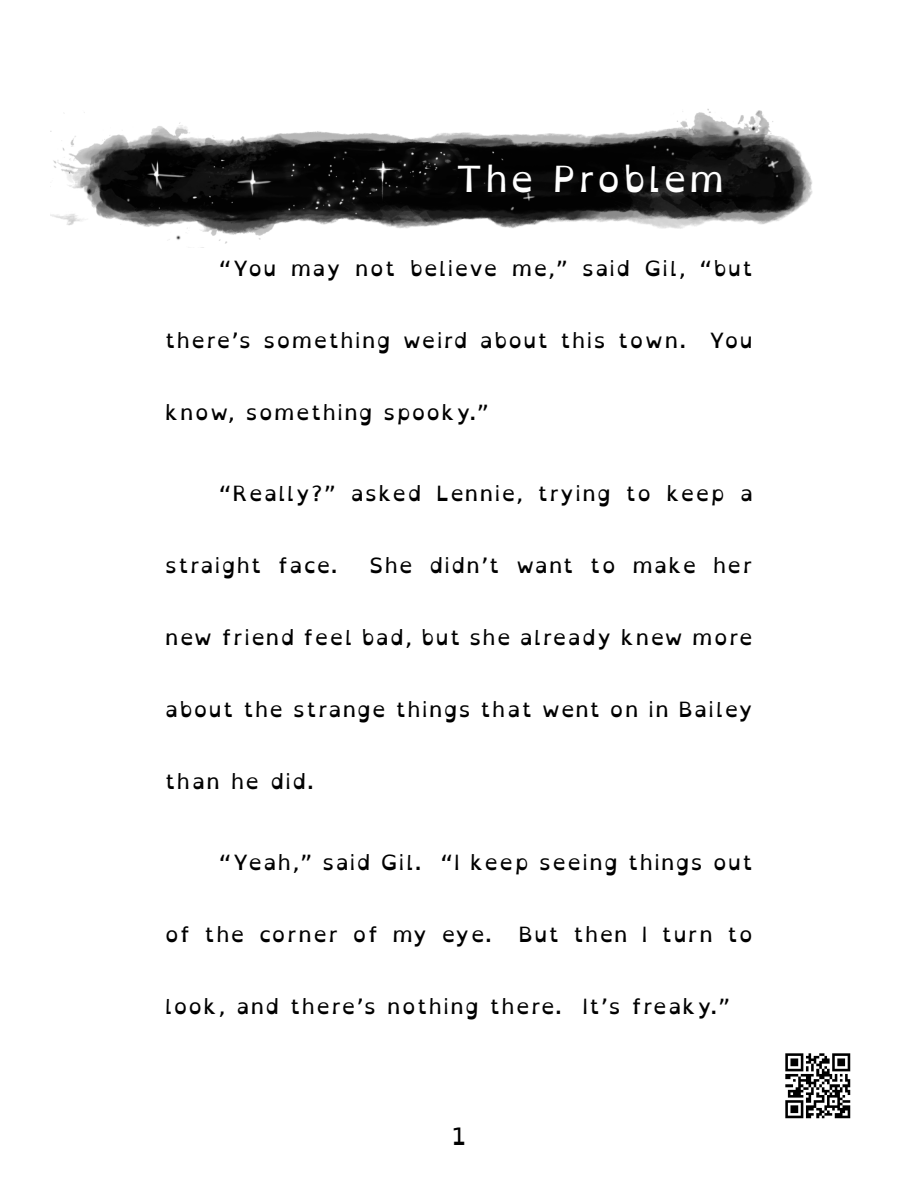
<style>
.page{position:relative;width:918px;height:1188px;background:#fff}
.page>*{position:absolute;margin:0;border:0;box-sizing:border-box;transform-origin:0 0}
.t1{font:36px "Open Dyslexic";letter-spacing:.07em;color:#fff}
.t2{font:24px "Open Dyslexic";color:#000}
.t3{font:21px "Open Dyslexic";letter-spacing:.07em;color:#000}
</style>
<div class="page">
<img style="left:51px;top:109px;width:762px;height:135px">
<img style="left:785px;top:1053px;width:66px;height:66px">
<h1 class="t1" style="left:456px;top:158px;width:270px">The Problem</h1>
<p class="t3" style="left:219px;top:256px;width:535px">“You may not believe me,” said Gil, “but</p>
<p class="t3" style="left:165px;top:328px;width:589px">there’s something weird about this town. You</p>
<p class="t3" style="left:165px;top:400px;width:325px">know, something spooky.”</p>
<p class="t3" style="left:219px;top:481px;width:535px">“Really?” asked Lennie, trying to keep a</p>
<p class="t3" style="left:165px;top:553px;width:174px">straight face.</p>
<p class="t3" style="left:369px;top:553px;width:385px">She didn’t want to make her</p>
<p class="t3" style="left:165px;top:625px;width:589px">new friend feel bad, but she already knew more</p>
<p class="t3" style="left:165px;top:697px;width:589px">about the strange things that went on in Bailey</p>
<p class="t3" style="left:165px;top:769px;width:150px">than he did.</p>
<p class="t3" style="left:219px;top:850px;width:535px">“Yeah,” said Gil. “I keep seeing things out</p>
<p class="t3" style="left:165px;top:922px;width:328px">of the corner of my eye.</p>
<p class="t3" style="left:519px;top:922px;width:235px">But then I turn to</p>
<p class="t3" style="left:165px;top:994px;width:566px">look, and there’s nothing there. It’s freaky.”</p>
<p class="t2" style="left:452px;top:1123px;width:15px">1</p>
</div>
